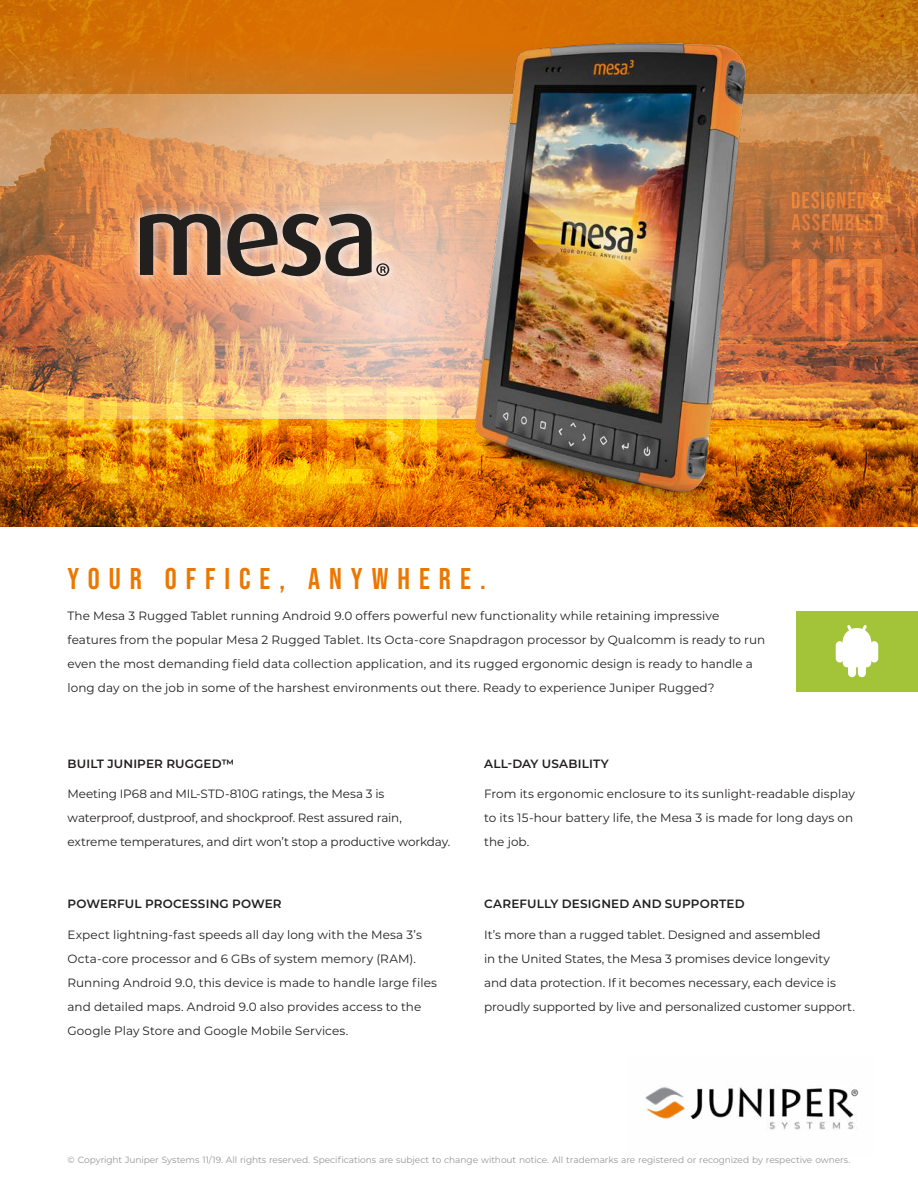
<style>
.page{position:relative;width:918px;height:1188px;background:#fff}
.page>*{position:absolute;margin:0;border:0;box-sizing:border-box;transform-origin:0 0}
.t1{font:30px "Bebas Neue";letter-spacing:.3em;color:#ec7700}
.t2{font:12px/24px "Montserrat";letter-spacing:.005em;color:#221f1f}
.t3{font:600 12px "Montserrat";letter-spacing:.015em;color:#221f1f}
.t4{font:9px "Montserrat";letter-spacing:-.005em;color:#939597}
</style>
<div class="page">
<img style="left:0;top:418px;width:918px;height:108px">
<svg style="left:0;top:0;width:918px;height:94px"></svg>
<img style="left:645px;top:1087px;width:214px;height:44px">
<svg style="left:67px;top:418px;width:52px;height:65px"></svg>
<svg style="left:133px;top:418px;width:50px;height:67px"></svg>
<svg style="left:198px;top:418px;width:50px;height:67px"></svg>
<svg style="left:262px;top:418px;width:50px;height:67px"></svg>
<svg style="left:327px;top:418px;width:45px;height:65px"></svg>
<svg style="left:386px;top:418px;width:19px;height:65px"></svg>
<svg style="left:27px;top:466px;width:23px;height:18px"></svg>
<svg style="left:27px;top:418px;width:23px;height:41px"></svg>
<img style="left:0;top:94px;width:918px;height:324px">
<div style="left:129px;top:203px;width:271px;height:84px;background:#fff;opacity:.75"></div>
<svg style="left:140px;top:214px;width:249px;height:62px"></svg>
<div style="left:796px;top:612px;width:122px;height:80px;background:#a3c438"></div>
<div style="left:870px;top:641px;width:8px;height:21px;background:#fff;border-radius:4px"></div>
<svg style="left:836px;top:625px;width:41px;height:52px"></svg>
<img style="left:405px;top:0;width:446px;height:527px">
<h1 class="t1" style="left:68px;top:568px;width:420px">YOUR OFFICE, ANYWHERE.</h1>
<p class="t2" style="left:68px;top:604px;width:699px">The Mesa 3 Rugged Tablet running Android 9.0 offers powerful new functionality while retaining impressive features from the popular Mesa 2 Rugged Tablet. Its Octa-core Snapdragon processor by Qualcomm is ready to run even the most demanding field data collection application, and its rugged ergonomic design is ready to handle a long day on the job in some of the harshest environments out there. Ready to experience Juniper Rugged?</p>
<p class="t3" style="left:68px;top:758px;width:168px">BUILT JUNIPER RUGGED™</p>
<p class="t2" style="left:68px;top:783px;width:384px">Meeting IP68 and MIL-STD-810G ratings, the Mesa 3 is waterproof, dustproof, and shockproof. Rest assured rain, extreme temperatures, and dirt won’t stop a productive workday.</p>
<p class="t3" style="left:68px;top:898px;width:216px">POWERFUL PROCESSING POWER</p>
<p class="t2" style="left:68px;top:923px;width:371px">Expect lightning-fast speeds all day long with the Mesa 3’s Octa-core processor and 6 GBs of system memory (RAM).<br>Running Android 9.0, this device is made to handle large files and detailed maps. Android 9.0 also provides access to the Google Play Store and Google Mobile Services.</p>
<p class="t3" style="left:484px;top:758px;width:126px">ALL-DAY USABILITY</p>
<p class="t2" style="left:484px;top:783px;width:372px">From its ergonomic enclosure to its sunlight-readable display to its 15-hour battery life, the Mesa 3 is made for long days on the job.</p>
<p class="t3" style="left:484px;top:898px;width:262px">CAREFULLY DESIGNED AND SUPPORTED</p>
<p class="t2" style="left:484px;top:923px;width:372px">It’s more than a rugged tablet. Designed and assembled<br>in the United States, the Mesa 3 promises device longevity and data protection. If it becomes necessary, each device is proudly supported by live and personalized customer support.</p>
<p class="t4" style="left:68px;top:1155px;width:784px">© Copyright Juniper Systems 11/19. All rights reserved. Specifications are subject to change without notice. All trademarks are registered or recognized by respective owners.</p>
</div>
